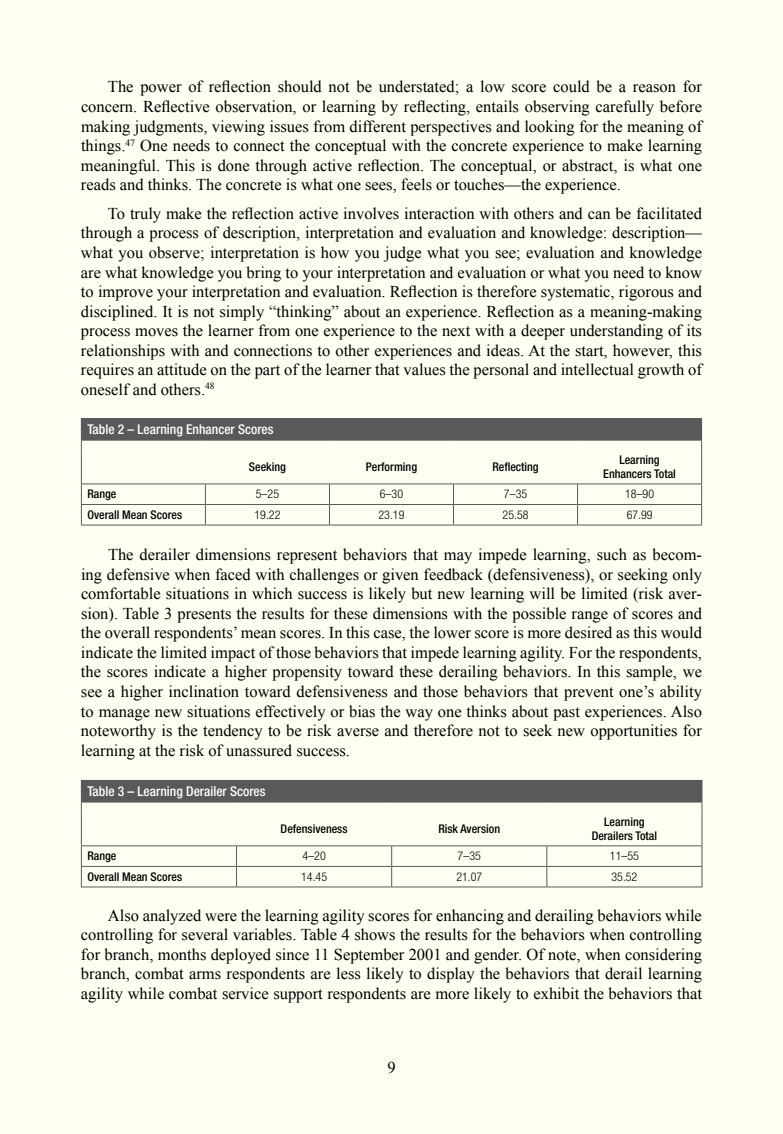
<style>
.page{position:relative;width:783px;height:1134px;background:#fffef2}
.page>*{position:absolute;margin:0;border:0;box-sizing:border-box;transform-origin:0 0}
.t1{font:16.5px/19.5px "Times New Roman";color:#000;text-align:justify}
.t2{font:500 condensed 13.5px "Helvetica Neue LT Pro";color:#fff}
.t3{font:500 condensed 12px/13.8px "Helvetica Neue LT Pro";color:#000;text-align:center}
.t4{font:300 condensed 12px "Helvetica Neue LT Pro";color:#000}
</style>
<div class="page">
<div style="left:81px;top:419px;width:621px;height:21px;background:#58595b"></div>
<hr style="left:81px;top:418px;width:124px;height:1px;background:#58595b">
<hr style="left:205px;top:418px;width:124px;height:1px;background:#58595b">
<hr style="left:329px;top:418px;width:125px;height:1px;background:#58595b">
<hr style="left:454px;top:418px;width:124px;height:1px;background:#58595b">
<hr style="left:578px;top:418px;width:124px;height:1px;background:#58595b">
<hr style="left:81px;top:440px;width:124px;height:1px;background:#58595b">
<hr style="left:205px;top:440px;width:124px;height:1px;background:#58595b">
<hr style="left:329px;top:440px;width:125px;height:1px;background:#58595b">
<hr style="left:454px;top:440px;width:124px;height:1px;background:#58595b">
<hr style="left:578px;top:440px;width:124px;height:1px;background:#58595b">
<hr style="left:81px;top:504px;width:124px;height:1px;background:#58595b">
<svg style="left:81px;top:485px;width:1px;height:40px"></svg>
<hr style="left:205px;top:504px;width:124px;height:1px;background:#58595b">
<svg style="left:205px;top:485px;width:1px;height:40px"></svg>
<hr style="left:329px;top:504px;width:125px;height:1px;background:#58595b">
<svg style="left:329px;top:485px;width:1px;height:40px"></svg>
<hr style="left:454px;top:504px;width:124px;height:1px;background:#58595b">
<svg style="left:453px;top:485px;width:1px;height:40px"></svg>
<hr style="left:578px;top:504px;width:124px;height:1px;background:#58595b">
<svg style="left:577px;top:485px;width:1px;height:40px"></svg>
<svg style="left:701px;top:485px;width:1px;height:40px"></svg>
<hr style="left:81px;top:525px;width:124px;height:1px;background:#58595b">
<hr style="left:205px;top:525px;width:124px;height:1px;background:#58595b">
<hr style="left:329px;top:525px;width:125px;height:1px;background:#58595b">
<hr style="left:454px;top:525px;width:124px;height:1px;background:#58595b">
<hr style="left:578px;top:525px;width:124px;height:1px;background:#58595b">
<hr style="left:81px;top:449px;width:1px;height:35px;background:#58595b">
<hr style="left:701px;top:449px;width:1px;height:35px;background:#58595b">
<hr style="left:81px;top:484px;width:124px;height:1px;background:#58595b">
<hr style="left:205px;top:484px;width:124px;height:1px;background:#58595b">
<hr style="left:329px;top:484px;width:125px;height:1px;background:#58595b">
<hr style="left:454px;top:484px;width:124px;height:1px;background:#58595b">
<hr style="left:578px;top:484px;width:124px;height:1px;background:#58595b">
<div style="left:81px;top:780px;width:621px;height:22px;background:#58595b"></div>
<hr style="left:81px;top:802px;width:156px;height:1px;background:#58595b">
<hr style="left:237px;top:802px;width:155px;height:1px;background:#58595b">
<hr style="left:392px;top:802px;width:155px;height:1px;background:#58595b">
<hr style="left:547px;top:802px;width:155px;height:1px;background:#58595b">
<svg style="left:702px;top:781px;width:1px;height:30px"></svg>
<hr style="left:81px;top:866px;width:156px;height:1px;background:#58595b">
<svg style="left:81px;top:846px;width:1px;height:41px"></svg>
<hr style="left:237px;top:866px;width:155px;height:1px;background:#58595b">
<svg style="left:236px;top:846px;width:1px;height:41px"></svg>
<hr style="left:392px;top:866px;width:155px;height:1px;background:#58595b">
<svg style="left:391px;top:846px;width:1px;height:41px"></svg>
<hr style="left:547px;top:866px;width:155px;height:1px;background:#58595b">
<svg style="left:546px;top:846px;width:1px;height:41px"></svg>
<svg style="left:702px;top:846px;width:1px;height:41px"></svg>
<hr style="left:81px;top:887px;width:156px;height:1px;background:#58595b">
<hr style="left:237px;top:887px;width:155px;height:1px;background:#58595b">
<hr style="left:392px;top:887px;width:155px;height:1px;background:#58595b">
<hr style="left:547px;top:887px;width:155px;height:1px;background:#58595b">
<hr style="left:81px;top:811px;width:1px;height:34px;background:#58595b">
<hr style="left:81px;top:845px;width:156px;height:1px;background:#58595b">
<hr style="left:237px;top:845px;width:155px;height:1px;background:#58595b">
<hr style="left:392px;top:845px;width:155px;height:1px;background:#58595b">
<hr style="left:702px;top:811px;width:1px;height:34px;background:#58595b">
<hr style="left:547px;top:845px;width:155px;height:1px;background:#58595b">
<p class="t1" style="left:81px;top:77px;width:624px;text-indent:27px">The power of reflection should not be understated; a low score could be a reason for concern. Reflective observation, or learning by reflecting, entails observing carefully before making judgments, viewing issues from different perspectives and looking for the meaning of things.<sup>47</sup> One needs to connect the conceptual with the concrete experience to make learning meaningful. This is done through active reflection. The conceptual, or abstract, is what one reads and thinks. The concrete is what one sees, feels or touches—the experience.</p>
<p class="t1" style="left:81px;top:203px;width:624px;text-indent:27px">To truly make the reflection active involves interaction with others and can be facilitated through a process of description, interpretation and evaluation and knowledge: description— what you observe; interpretation is how you judge what you see; evaluation and knowledge are what knowledge you bring to your interpretation and evaluation or what you need to know to improve your interpretation and evaluation. Reflection is therefore systematic, rigorous and disciplined. It is not simply “thinking” about an experience. Reflection as a meaning-making process moves the learner from one experience to the next with a deeper understanding of its relationships with and connections to other experiences and ideas. At the start, however, this requires an attitude on the part of the learner that values the personal and intellectual growth of oneself and others.<sup>48</sup></p>
<p class="t2" style="left:87px;top:421px;width:188px">Table 2 – Learning Enhancer Scores</p>
<p class="t3" style="left:249px;top:460px;width:39px">Seeking</p>
<p class="t3" style="left:366px;top:460px;width:53px">Performing</p>
<p class="t3" style="left:492px;top:460px;width:48px">Reflecting</p>
<p class="t3" style="left:603px;top:453px;width:74px">Learning<br>Enhancers Total</p>
<p class="t3" style="left:87px;top:487px;width:31px">Range</p>
<p class="t4" style="left:256px;top:487px;width:25px">5–25</p>
<p class="t4" style="left:380px;top:487px;width:25px">6–30</p>
<p class="t4" style="left:504px;top:487px;width:25px">7–35</p>
<p class="t4" style="left:625px;top:487px;width:31px">18–90</p>
<p class="t3" style="left:87px;top:508px;width:96px">Overall Mean Scores</p>
<p class="t4" style="left:255px;top:508px;width:27px">19.22</p>
<p class="t4" style="left:379px;top:508px;width:27px">23.19</p>
<p class="t4" style="left:503px;top:508px;width:27px">25.58</p>
<p class="t4" style="left:627px;top:508px;width:27px">67.99</p>
<p class="t1" style="left:81px;top:544px;width:623px;text-indent:27px">The derailer dimensions represent behaviors that may impede learning, such as becom&shy;ing defensive when faced with challenges or given feedback (defensiveness), or seeking only comfortable situations in which success is likely but new learning will be limited (risk aver&shy;sion). Table 3 presents the results for these dimensions with the possible range of scores and the overall respondents’ mean scores. In this case, the lower score is more desired as this would indicate the limited impact of those behaviors that impede learning agility. For the respondents, the scores indicate a higher propensity toward these derailing behaviors. In this sample, we see a higher inclination toward defensiveness and those behaviors that prevent one’s ability to manage new situations effectively or bias the way one thinks about past experiences. Also noteworthy is the tendency to be risk averse and therefore not to seek new opportunities for learning at the risk of unassured success.</p>
<p class="t2" style="left:87px;top:783px;width:180px">Table 3 – Learning Derailer Scores</p>
<p class="t3" style="left:281px;top:822px;width:68px">Defensiveness</p>
<p class="t3" style="left:438px;top:822px;width:63px">Risk Aversion</p>
<p class="t3" style="left:592px;top:815px;width:67px">Learning<br>Derailers Total</p>
<p class="t3" style="left:87px;top:849px;width:31px">Range</p>
<p class="t4" style="left:302px;top:849px;width:25px">4–20</p>
<p class="t4" style="left:458px;top:849px;width:25px">7–35</p>
<p class="t4" style="left:610px;top:849px;width:31px">11–55</p>
<p class="t3" style="left:87px;top:870px;width:96px">Overall Mean Scores</p>
<p class="t4" style="left:301px;top:870px;width:27px">14.45</p>
<p class="t4" style="left:456px;top:870px;width:27px">21.07</p>
<p class="t4" style="left:612px;top:870px;width:27px">35.52</p>
<p class="t1" style="left:81px;top:905px;width:623px;text-indent:27px">Also analyzed were the learning agility scores for enhancing and derailing behaviors while controlling for several variables. Table 4 shows the results for the behaviors when controlling for branch, months deployed since 11 September 2001 and gender. Of note, when considering branch, combat arms respondents are less likely to display the behaviors that derail learning agility while combat service support respondents are more likely to exhibit the behaviors that</p>
<p class="t1" style="left:387px;top:1057px;width:10px">9</p>
</div>
